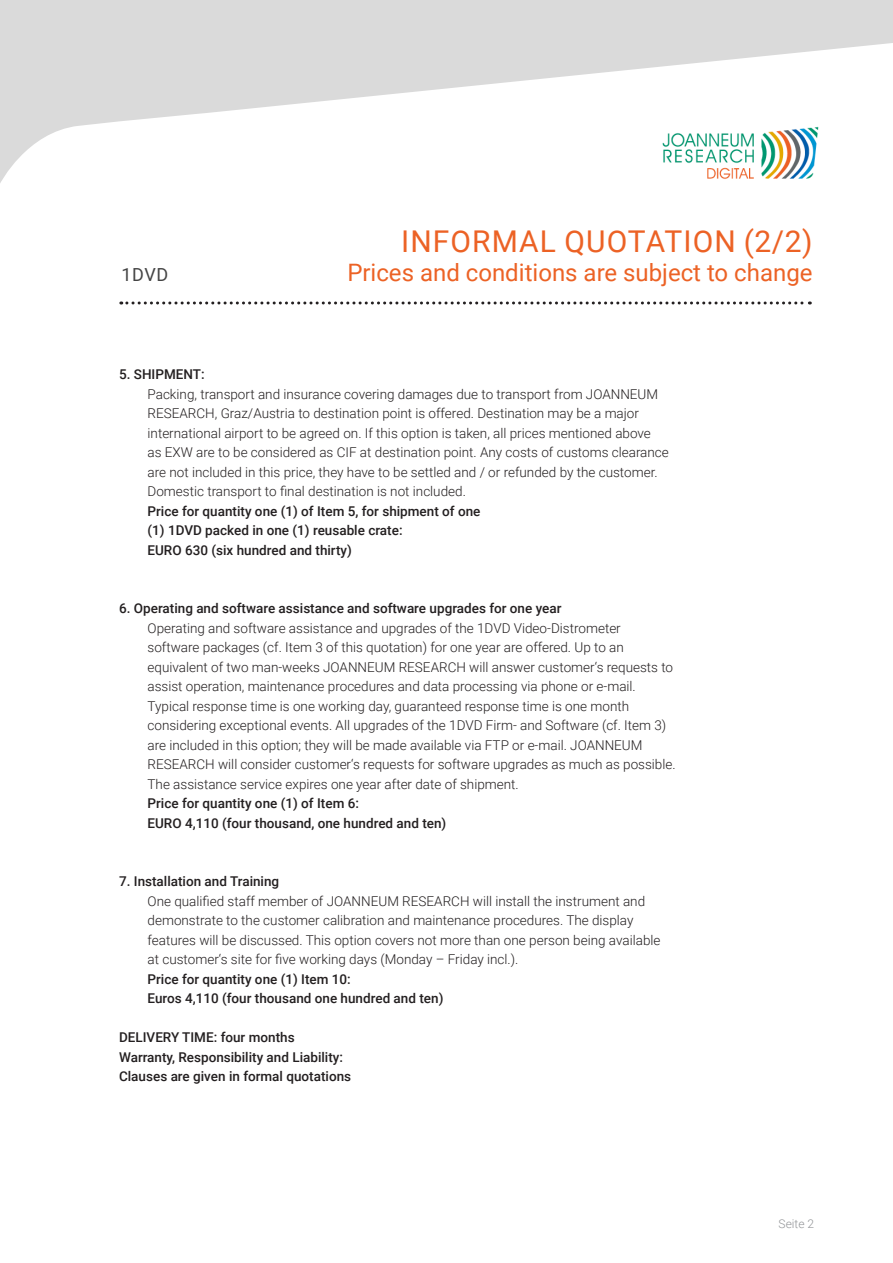
<style>
.page{position:relative;width:893px;height:1263px;background:#fff}
.page>*{position:absolute;margin:0;border:0;box-sizing:border-box;transform-origin:0 0}
.Orange_Überschrifen{font:30px "Roboto";letter-spacing:.035em;color:#ec6225}
.t1{font:24px "Roboto";color:#ec6225}
.t2{font:18px "Roboto";color:#444}
.Fließtext{font:300 13.5px/19.5px "Roboto";color:#231f20}
.Zwischenüberschrifte{font:300 13.5px/19.5px "Roboto";color:#231f20}
.Fließtext-2{font:500 13.5px/19.5px "Roboto";color:#231f20}
.Zwischenüberschrifte-2{font:500 13.5px "Roboto";color:#231f20}
.Überschrift{font:300 12px "Roboto";color:#939598}
.s1{font-weight:500}
</style>
<div class="page">
<svg style="left:0;top:0;width:893px;height:183px;fill:#dadada"></svg>
<svg style="left:121px;top:301px;width:689px;height:3px"></svg>
<img style="left:654px;top:119px;width:173px;height:64px">
<p class="t2" style="left:121px;top:262px;width:48px">1DVD</p>
<p class="Orange_Überschrifen" style="left:401px;top:220px;width:413px">INFORMAL QUOTATION (2/2)</p>
<p class="t1" style="left:347px;top:256px;width:467px">Prices and conditions are subject to change</p>
<p class="Zwischenüberschrifte-2" style="left:119px;top:365px;width:87px">5. SHIPMENT:</p>
<p class="Fließtext" style="left:148px;top:384px;width:512px">Packing, transport and insurance covering damages due to transport from JOANNEUM</p>
<p class="Fließtext" style="left:148px;top:403px;width:493px">RESEARCH, Graz/Austria to destination point is offered. Destination may be a major</p>
<p class="Fließtext" style="left:148px;top:423px;width:505px">international airport to be agreed on. If this option is taken, all prices mentioned above</p>
<p class="Fließtext" style="left:148px;top:442px;width:523px">as EXW are to be considered as CIF at destination point. Any costs of customs clearance</p>
<p class="Fließtext" style="left:148px;top:462px;width:512px">are not included in this price, they have to be settled and / or refunded by the customer.</p>
<p class="Fließtext" style="left:148px;top:481px;width:320px">Domestic transport to final destination is not included.</p>
<p class="Fließtext-2" style="left:148px;top:501px;width:334px">Price for quantity one (1) of Item 5, for shipment of one (1) 1DVD packed in one (1) reusable crate:</p>
<p class="Fließtext-2" style="left:148px;top:540px;width:206px">EURO 630 (six hundred and thirty)</p>
<p class="Zwischenüberschrifte-2" style="left:119px;top:599px;width:444px">6. Operating and software assistance and software upgrades for one year</p>
<p class="Zwischenüberschrifte" style="left:148px;top:618px;width:475px">Operating and software assistance and upgrades of the 1DVD Video-Distrometer</p>
<p class="Zwischenüberschrifte" style="left:148px;top:637px;width:527px">software packages (cf. Item 3 of this quotation) for one year are offered. Up to an equivalent of two man-weeks JOANNEUM RESEARCH will answer customer‘s requests to</p>
<p class="Zwischenüberschrifte" style="left:148px;top:676px;width:490px">assist operation, maintenance procedures and data processing via phone or e-mail.</p>
<p class="Zwischenüberschrifte" style="left:148px;top:696px;width:483px">Typical response time is one working day, guaranteed response time is one month</p>
<p class="Zwischenüberschrifte" style="left:148px;top:715px;width:520px">considering exceptional events. All upgrades of the 1DVD Firm- and Software (cf. Item 3)</p>
<p class="Zwischenüberschrifte" style="left:148px;top:735px;width:496px">are included in this option; they will be made available via FTP or e-mail. JOANNEUM</p>
<p class="Zwischenüberschrifte" style="left:148px;top:754px;width:530px">RESEARCH will consider customer‘s requests for software upgrades as much as possible.</p>
<p class="Zwischenüberschrifte" style="left:148px;top:774px;width:373px">The assistance service expires one year after date of shipment.<br><span class="s1">Price for quantity one (1) of Item 6:</span></p>
<p class="Zwischenüberschrifte-2" style="left:148px;top:814px;width:300px">EURO 4,110 (four thousand, one hundred and ten)</p>
<p class="Fließtext" style="left:148px;top:871px;width:499px;text-indent:-28px"><span class="s1">7. Installation and Training<br></span>One qualified staff member of JOANNEUM RESEARCH will install the instrument and</p>
<p class="Fließtext" style="left:148px;top:910px;width:487px">demonstrate to the customer calibration and maintenance procedures. The display</p>
<p class="Fließtext" style="left:148px;top:930px;width:514px">features will be discussed. This option covers not more than one person being available</p>
<p class="Fließtext" style="left:148px;top:949px;width:372px">at customer‘s site for five working days (Monday – Friday incl.).<br><span class="s1">Price for quantity one (1) Item 10:</span></p>
<p class="Fließtext-2" style="left:148px;top:988px;width:297px">Euros 4,110 (four thousand one hundred and ten)</p>
<p class="Fließtext-2" style="left:119px;top:1027px;width:177px">DELIVERY TIME: four months</p>
<p class="Fließtext-2" style="left:119px;top:1047px;width:234px">Warranty, Responsibility and Liability:<br>Clauses are given in formal quotations</p>
<p class="Überschrift" style="left:779px;top:1216px;width:37px">Seite 2</p>
</div>
